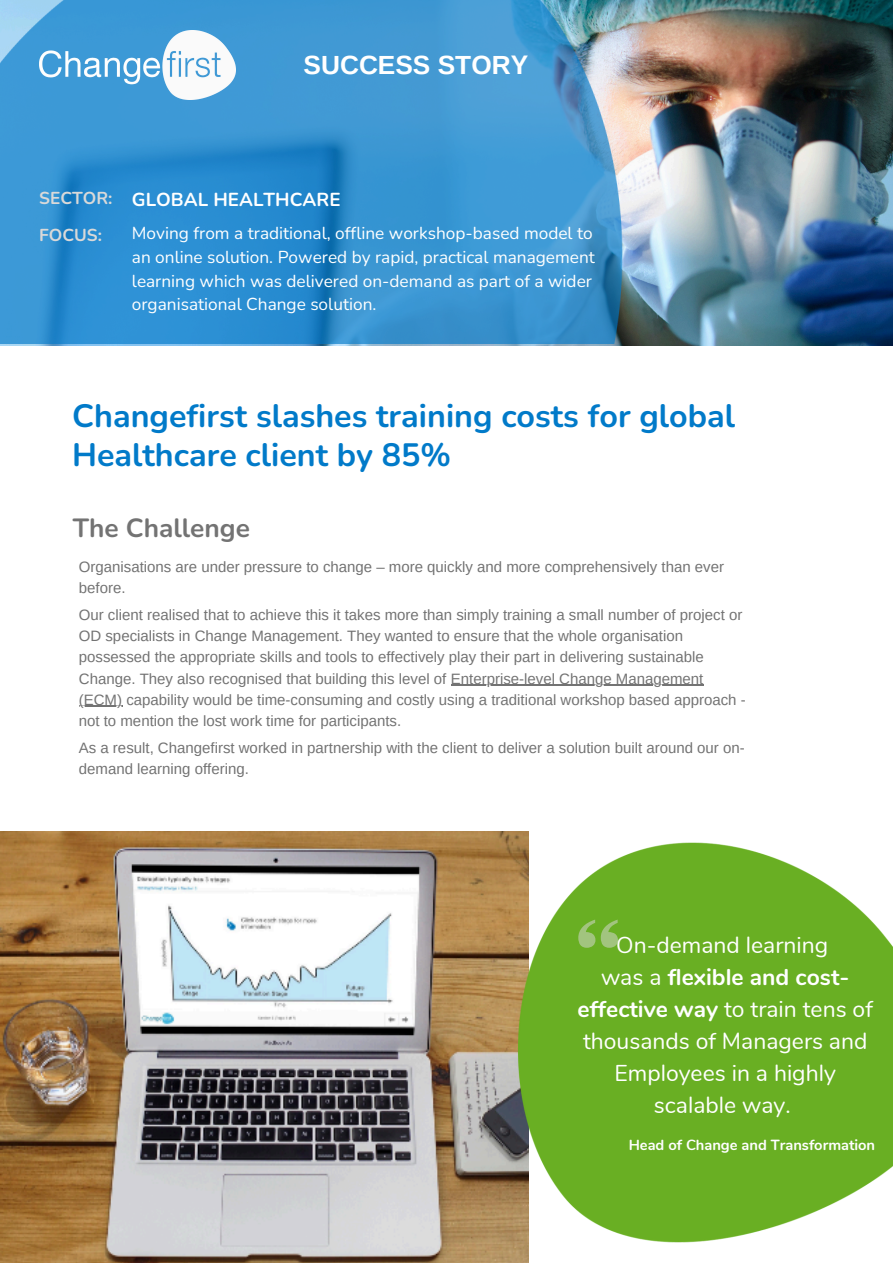
<style>
.page{position:relative;width:893px;height:1263px;background:#fff}
.page>*{position:absolute;margin:0;border:0;box-sizing:border-box;transform-origin:0 0}
.t1{font:102.15px "Copperplate Gothic LT Pro 33 BC";color:#d9d9d9}
.t2{font:700 32.25px/38.8px "Nunito";color:#017ac9}
.t3{font:700 26.25px "Nunito";color:#737373}
.t4{font:700 26.25px "Arimo";color:#fff}
.t5{font:22.88px/32.1px "Nunito";color:#fff;text-align:center}
.t6{font:700 18.75px "Nunito";color:#fff}
.t7{font:17.25px/23.6px "Nunito";color:#fff}
.t8{font:700 17.25px "Nunito";color:#d9d9d9}
.t9{font:15px/21px "Arimo";color:#737373}
.t10{font:700 14.62px "Nunito";color:#fff}
.s1{font-weight:700}
</style>
<div class="page">
<img style="left:0;top:0;width:893px;height:344px">
<img style="left:39px;top:30px;width:196px;height:69px">
<img style="left:0;top:832px;width:528px;height:431px">
<img style="left:356px;top:832px;width:537px;height:421px">
<hr style="left:451px;top:685px;width:252px;height:1px;background:#737373">
<hr style="left:79px;top:706px;width:43px;height:1px;background:#737373">
<p class="t4" style="left:303px;top:51px;width:226px">SUCCESS STORY</p>
<p class="t8" style="left:39px;top:187px;width:75px">SECTOR:</p>
<p class="t8" style="left:39px;top:224px;width:64px">FOCUS:</p>
<p class="t6" style="left:132px;top:187px;width:210px">GLOBAL HEALTHCARE</p>
<p class="t7" style="left:132px;top:222px;width:464px">Moving from a traditional, offline workshop-based model to an online solution. Powered by rapid, practical management learning which was delivered on-demand as part of a wider organisational Change solution.</p>
<h1 class="t2" style="left:72px;top:397px;width:664px">Changefirst slashes training costs for global<br>Healthcare client by 85%</h1>
<h3 class="t3" style="left:73px;top:511px;width:178px">The Challenge</h3>
<h5 class="t9" style="left:79px;top:557px;width:647px">Organisations are under pressure to change – more quickly and more comprehensively than ever before.</h5>
<h5 class="t9" style="left:79px;top:605px;width:665px">Our client realised that to achieve this it takes more than simply training a small number of project or OD specialists in Change Management. They wanted to ensure that the whole organisation possessed the appropriate skills and tools to effectively play their part in delivering sustainable Change. They also recognised that building this level of Enterprise-level Change Management</h5>
<h5 class="t9" style="left:79px;top:689px;width:668px">(ECM) capability would be time-consuming and costly using a traditional workshop based approach - not to mention the lost work time for participants.</h5>
<h5 class="t9" style="left:79px;top:737px;width:667px">As a result, Changefirst worked in partnership with the client to deliver a solution built around our on&shy;demand learning offering.</h5>
<h1 class="t1" style="left:625px;top:1006px;width:55px;rotate:180deg">,,</h1>
<p class="t5" style="left:577px;top:929px;width:297px">On-demand learning<br>was a <span class="s1">flexible and cost&shy;effective way</span> to train tens of thousands of Managers and<br>Employees in a highly scalable way.</p>
<h4 class="t10" style="left:628px;top:1135px;width:248px">Head of Change and Transformation</h4>
</div>
